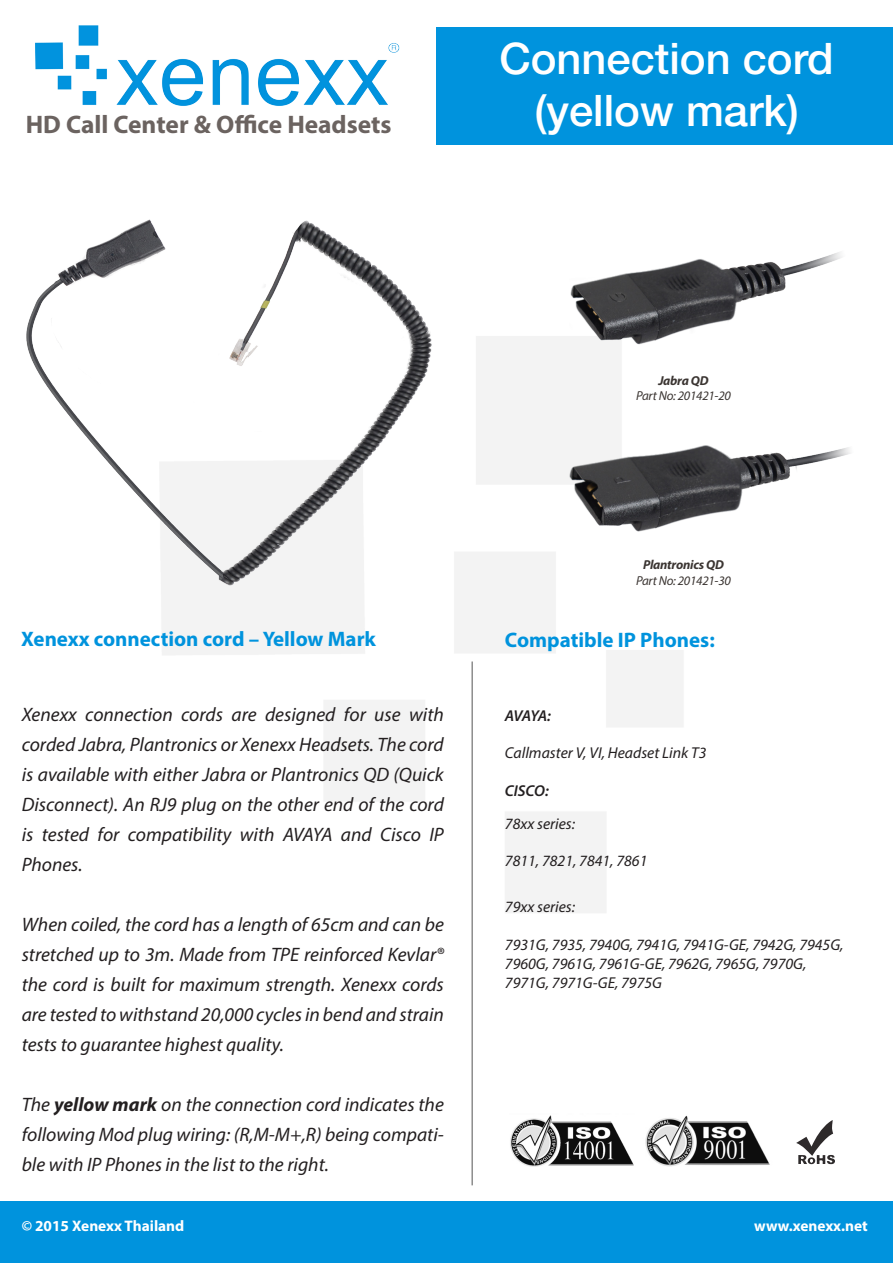
<style>
.page{position:relative;width:893px;height:1263px;background:#fff}
.page>*{position:absolute;margin:0;border:0;box-sizing:border-box;transform-origin:0 0}
.t1{font:500 43.5px "Helvetica Neue LT Std";color:#fff}
.t2{font:700 25.5px "Myriad Pro";color:#6b6360}
.t3{font:700 21px "Myriad Pro";color:#0093dd}
.t4{font:italic 19.5px/30px "Myriad Pro";color:#231f20;text-align:justify}
.t5{font:italic 15.75px/18.9px "Myriad Pro";color:#231f20}
.t6{font:italic 600 15.75px "Myriad Pro";letter-spacing:-.035em;color:#231f20}
.t7{font:700 15.3px "Myriad Pro";color:#fff}
.t8{font:italic 13.05px "Myriad Pro";letter-spacing:-.02em;color:#3b3532}
.t9{font:italic 700 13.05px "Myriad Pro";letter-spacing:-.02em;color:#3b3532}
.s1{font-weight:700}
</style>
<div class="page">
<hr style="left:472px;top:661px;width:1px;height:524px;background:#000">
<svg style="left:796px;top:1120px;width:39px;height:44px"></svg>
<img style="left:510px;top:1115px;width:260px;height:52px">
<img style="left:26px;top:219px;width:406px;height:377px">
<img style="left:570px;top:252px;width:272px;height:94px">
<img style="left:570px;top:441px;width:281px;height:90px">
<img style="left:35px;top:25px;width:365px;height:81px">
<div style="left:436px;top:27px;width:457px;height:117px;background:#0093dd"></div>
<div style="left:0;top:1201px;width:893px;height:62px;background:#0093dd"></div>
<p class="t2" style="left:26px;top:108px;width:367px">HD Call Center &amp; Office Headsets</p>
<p class="t1" style="left:499px;top:32px;width:336px">Connection cord</p>
<p class="t1" style="left:534px;top:84px;width:266px">(yellow mark)</p>
<p class="t9" style="left:658px;top:372px;width:52px">Jabra QD</p>
<p class="t8" style="left:636px;top:388px;width:96px">Part No: 201421-20</p>
<p class="t9" style="left:643px;top:556px;width:82px">Plantronics QD</p>
<p class="t8" style="left:636px;top:572px;width:96px">Part No: 201421-30</p>
<p class="t3" style="left:21px;top:625px;width:356px">Xenexx connection cord – Yellow Mark</p>
<p class="t3" style="left:505px;top:626px;width:211px">Compatible IP Phones:</p>
<p class="t4" style="left:22px;top:699px;width:424px">Xenexx connection cords are designed for use with corded Jabra, Plantronics or Xenexx Headsets. The cord is available with either Jabra or Plantronics QD (Quick Disconnect). An RJ9 plug on the other end of the cord is tested for compatibility with AVAYA and Cisco IP Phones.</p>
<p class="t4" style="left:22px;top:909px;width:424px">When coiled, the cord has a length of 65cm and can be stretched up to 3m. Made from TPE reinforced Kevlar® the cord is built for maximum strength. Xenexx cords are tested to withstand 20,000 cycles in bend and strain tests to guarantee highest quality.</p>
<p class="t4" style="left:22px;top:1089px;width:424px">The <span class="s1">yellow mark</span> on the connection cord indicates the following Mod plug wiring: (R,M-M+,R) being compati&shy;ble with IP Phones in the list to the right.</p>
<p class="t6" style="left:505px;top:705px;width:47px">AVAYA:</p>
<p class="t5" style="left:505px;top:743px;width:203px">Callmaster V, VI, Headset Link T3</p>
<p class="t6" style="left:505px;top:781px;width:45px">CISCO:</p>
<p class="t5" style="left:505px;top:814px;width:72px">78xx series:</p>
<p class="t5" style="left:505px;top:851px;width:144px">7811, 7821, 7841, 7861</p>
<p class="t5" style="left:505px;top:897px;width:72px">79xx series:</p>
<p class="t5" style="left:505px;top:935px;width:340px">7931G, 7935, 7940G, 7941G, 7941G-GE, 7942G, 7945G,<br>7960G, 7961G, 7961G-GE, 7962G, 7965G, 7970G,<br>7971G, 7971G-GE, 7975G</p>
<p class="t7" style="left:22px;top:1216px;width:164px">© 2015 Xenexx Thailand</p>
<p class="t7" style="left:754px;top:1216px;width:115px">www.xenexx.net</p>
</div>
